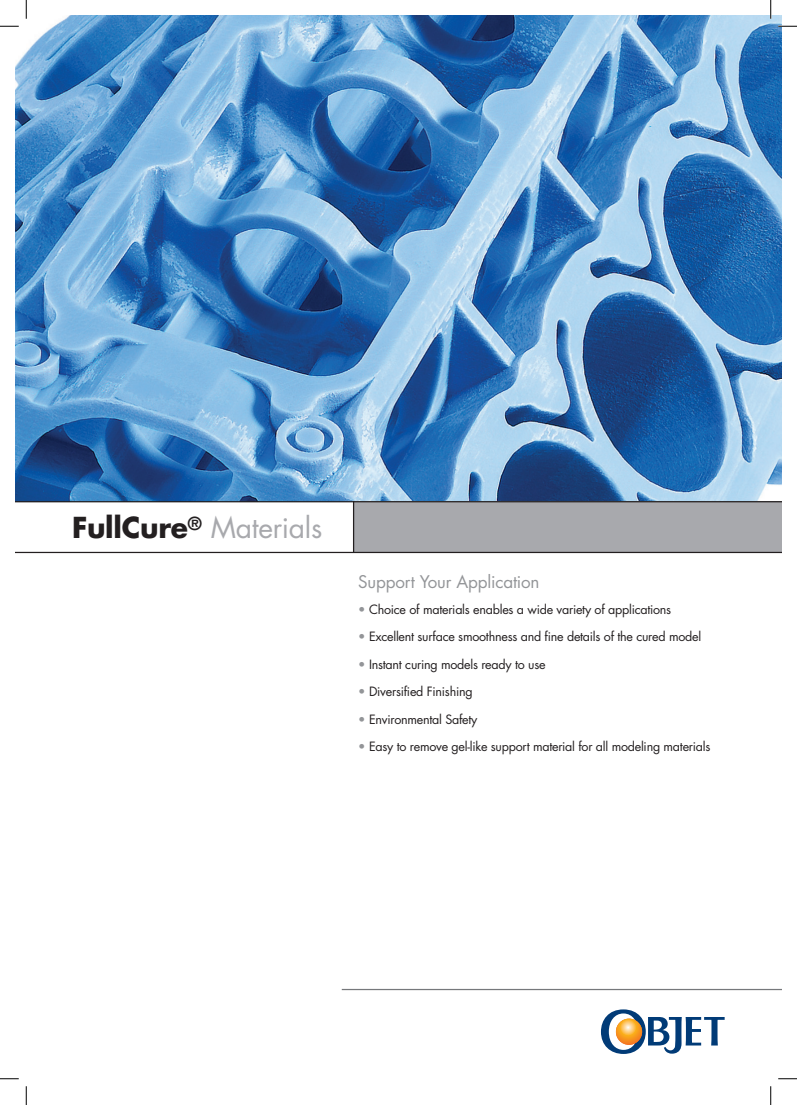
<style>
.page{position:relative;width:797px;height:1105px;background:#fff}
.page>*{position:absolute;margin:0;border:0;box-sizing:border-box;transform-origin:0 0}
.t1{font:28.12px "Futura";letter-spacing:-.01em;color:#a8a9ad}
.t2{font:17px "Futura";letter-spacing:-.01em;color:#939598}
.t3{font:12.5px "Futura";letter-spacing:-.02em;color:#231f20}
.s1{font-weight:700;color:#231f20}
.s2{color:#939598}
</style>
<div class="page">
<img style="left:16px;top:16px;width:765px;height:485px">
<hr style="left:342px;top:989px;width:439px;height:1px;background:#76787b">
<svg style="left:601px;top:1009px;width:123px;height:45px"></svg>
<svg style="left:16px;top:501px;width:765px;height:52px"></svg>
<svg style="left:0;top:25px;width:19px;height:2px"></svg>
<svg style="left:778px;top:25px;width:19px;height:2px"></svg>
<svg style="left:0;top:1078px;width:19px;height:1px"></svg>
<svg style="left:778px;top:1078px;width:19px;height:1px"></svg>
<svg style="left:25px;top:0;width:2px;height:19px"></svg>
<svg style="left:25px;top:1086px;width:2px;height:19px"></svg>
<svg style="left:770px;top:0;width:1px;height:19px"></svg>
<svg style="left:770px;top:1086px;width:1px;height:19px"></svg>
<h1 class="t1" style="left:72px;top:509px;width:252px"><span class="s1">FullCure</span><sup>®</sup> Materials</h1>
<h2 class="t2" style="left:358px;top:570px;width:183px">Support Your Application</h2>
<p class="t3" style="left:358px;top:600px;width:314px"><span class="s2">•</span> Choice of materials enables a wide variety of applications</p>
<p class="t3" style="left:358px;top:628px;width:344px"><span class="s2">•</span> Excellent surface smoothness and fine details of the cured model</p>
<p class="t3" style="left:358px;top:655px;width:189px"><span class="s2">•</span> Instant curing models ready to use</p>
<p class="t3" style="left:358px;top:683px;width:116px"><span class="s2">•</span> Diversified Finishing</p>
<p class="t3" style="left:358px;top:710px;width:121px"><span class="s2">•</span> Environmental Safety</p>
<p class="t3" style="left:358px;top:738px;width:353px"><span class="s2">•</span> Easy to remove gel-like support material for all modeling materials</p>
</div>
